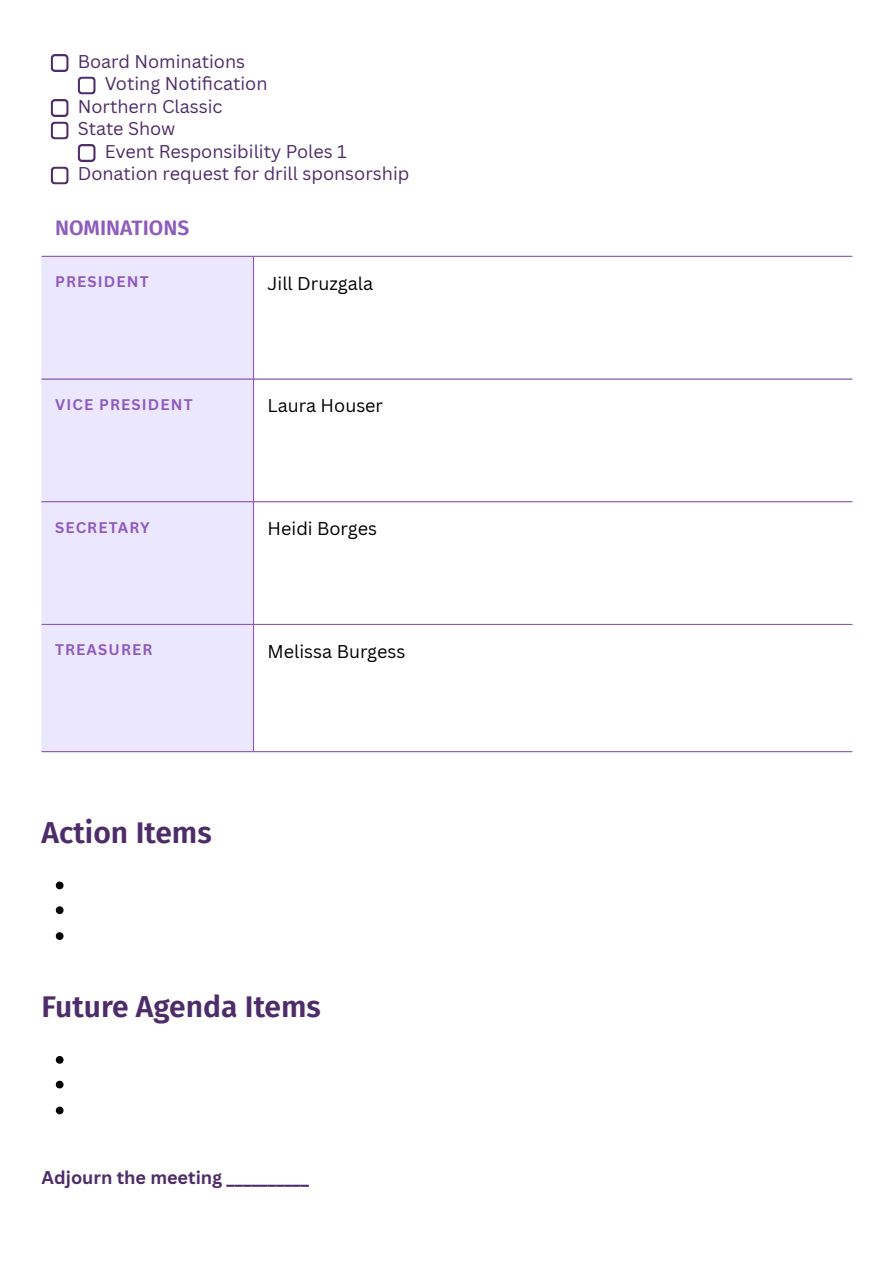
<style>
.page{position:relative;width:894px;height:1263px;background:#fff}
.page>*{position:absolute;margin:0;border:0;box-sizing:border-box;transform-origin:0 0}
.t1{font:600 30px "Fira Sans";color:#4e2c69}
.t2{font:600 21px "Fira Sans";color:#8f5bbd}
.t3{font:18px "Canva Sans";color:#4e2c69}
.t4{font:18px "Canva Sans";color:#000}
.t5{font:700 18px "Canva Sans";color:#4e2c69}
.t6{font:700 15px "Canva Sans";letter-spacing:.075em;color:#8f5bbd}
</style>
<div class="page">
<svg style="left:51px;top:54px;width:18px;height:18px"></svg>
<svg style="left:78px;top:76px;width:18px;height:18px"></svg>
<svg style="left:51px;top:99px;width:18px;height:41px"></svg>
<svg style="left:78px;top:144px;width:18px;height:18px"></svg>
<svg style="left:51px;top:166px;width:18px;height:18px"></svg>
<div style="left:42px;top:257px;width:211px;height:494px;background:#eae7ff"></div>
<hr style="left:253px;top:257px;width:1px;height:494px;background:#8f5bbd">
<hr style="left:42px;top:256px;width:810px;height:1px;background:#8f5bbd">
<hr style="left:42px;top:378px;width:810px;height:2px;background:#8f5bbd">
<hr style="left:42px;top:501px;width:810px;height:1px;background:#8f5bbd">
<hr style="left:42px;top:624px;width:810px;height:1px;background:#8f5bbd">
<hr style="left:42px;top:751px;width:810px;height:1px;background:#8f5bbd">
<svg style="left:56px;top:882px;width:7px;height:7px"></svg>
<svg style="left:56px;top:906px;width:7px;height:8px"></svg>
<svg style="left:56px;top:932px;width:7px;height:8px"></svg>
<svg style="left:56px;top:1056px;width:7px;height:8px"></svg>
<svg style="left:56px;top:1081px;width:7px;height:7px"></svg>
<svg style="left:56px;top:1107px;width:7px;height:7px"></svg>
<p class="t3" style="left:78px;top:48px;width:169px">Board Nominations</p>
<p class="t3" style="left:105px;top:71px;width:164px">Voting Notifi cation</p>
<p class="t3" style="left:78px;top:93px;width:146px">Northern Classic</p>
<p class="t3" style="left:78px;top:116px;width:99px">State Show</p>
<p class="t3" style="left:105px;top:138px;width:243px">Event Responsibility Poles 1</p>
<p class="t3" style="left:78px;top:161px;width:333px">Donation request for drill sponsorship</p>
<p class="t2" style="left:55px;top:215px;width:136px">NOMINATIONS</p>
<p class="t6" style="left:55px;top:271px;width:95px">PRESIDENT</p>
<p class="t4" style="left:267px;top:270px;width:107px">Jill Druzgala</p>
<p class="t6" style="left:55px;top:394px;width:139px">VICE PRESIDENT</p>
<p class="t4" style="left:267px;top:393px;width:117px">Laura Houser</p>
<p class="t6" style="left:55px;top:517px;width:96px">SECRETARY</p>
<p class="t4" style="left:267px;top:516px;width:111px">Heidi Borges</p>
<p class="t6" style="left:55px;top:639px;width:99px">TREASURER</p>
<p class="t4" style="left:267px;top:638px;width:139px">Melissa Burgess</p>
<h1 class="t1" style="left:42px;top:815px;width:171px">Action Items</h1>
<h1 class="t1" style="left:42px;top:989px;width:281px">Future Agenda Items</h1>
<h3 class="t5" style="left:42px;top:1164px;width:269px">Adjourn the meeting __________</h3>
</div>
